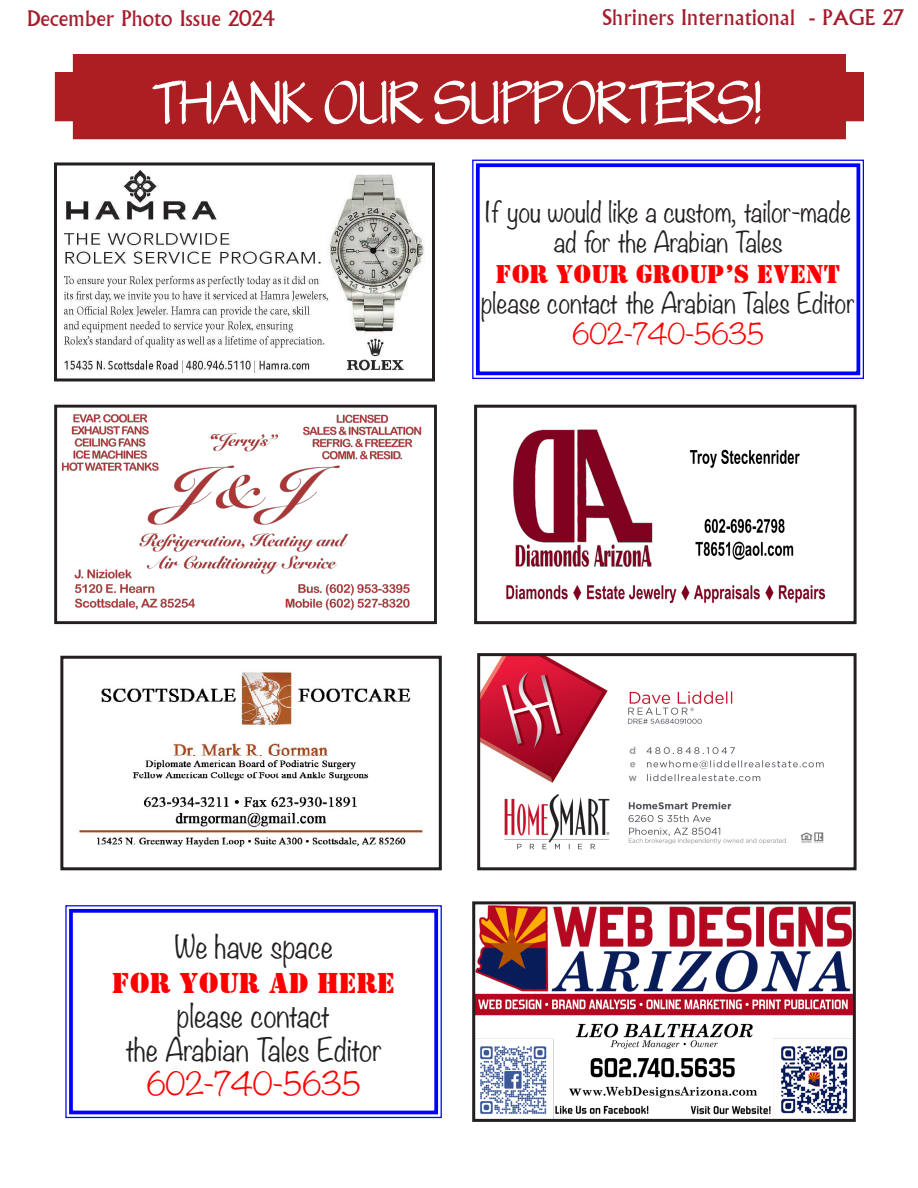
<style>
.page{position:relative;width:918px;height:1188px;background:#fff}
.page>*{position:absolute;margin:0;border:0;box-sizing:border-box;transform-origin:0 0}
.t1{font:54px "OLIVEOIL Bold";color:#fff}
.t2{font:300 28.5px "Noteworthy";color:#231f20}
.t3{font:28.5px "Stencil BT";color:#f00}
.t4{font:300 28.5px "Noteworthy";color:#f00}
.t5{font:300 25.5px/30.6px "Noteworthy";color:#231f20;text-align:center}
.t6{font:25.5px "Stencil BT";color:#f00}
.t7{font:300 25.5px "Noteworthy";color:#f00}
.t8{font:21px "Albertus";color:#a51d2c}
</style>
<div class="page">
<img style="left:476px;top:905px;width:376px;height:213px">
<div style="left:472px;top:901px;width:384px;height:221px;border:3px solid #231f20"></div>
<div style="left:55px;top:54px;width:809px;height:85px;background:#ac1e21"></div>
<img style="left:61px;top:414px;width:361px;height:197px">
<div style="left:54px;top:405px;width:383px;height:219px;border:3px solid #231f20"></div>
<img style="left:481px;top:657px;width:343px;height:193px">
<svg style="left:481px;top:657px;width:6px;height:6px"></svg>
<div style="left:477px;top:653px;width:380px;height:217px;border:3px solid #231f20"></div>
<img style="left:78px;top:672px;width:345px;height:175px">
<div style="left:60px;top:656px;width:382px;height:214px;border:3px solid #231f20"></div>
<img style="left:506px;top:429px;width:320px;height:175px">
<div style="left:474px;top:405px;width:383px;height:219px;border:3px solid #231f20"></div>
<img style="left:64px;top:169px;width:361px;height:204px">
<div style="left:54px;top:162px;width:381px;height:219px;border:3px solid #231f20"></div>
<svg style="left:65px;top:905px;width:377px;height:214px"></svg>
<div style="left:69px;top:909px;width:369px;height:205px;border:4px solid #00f"></div>
<svg style="left:472px;top:159px;width:392px;height:220px"></svg>
<div style="left:476px;top:163px;width:384px;height:212px;border:4px solid #00f"></div>
<p class="t8" style="left:27px;top:6px;width:249px">December Photo Issue 2024</p>
<p class="t8" style="left:603px;top:5px;width:303px">Shriners International - PAGE 27</p>
<p class="t1" style="left:155px;top:68px;width:611px">THANK OUR SUPPORTERS!</p>
<p class="t5" style="left:485px;top:196px;width:367px">If you would like a custom, tailor-made ad for the Arabian Tales</p>
<p class="t6" style="left:496px;top:258px;width:346px">FOR YOUR GROUP’S EVENT</p>
<p class="t5" style="left:481px;top:287px;width:375px">please contact the Arabian Tales Editor</p>
<p class="t7" style="left:572px;top:312px;width:193px">602-740-5635</p>
<p class="t2" style="left:174px;top:922px;width:160px">We have space</p>
<p class="t3" style="left:112px;top:965px;width:284px">FOR YOUR AD HERE</p>
<p class="t2" style="left:177px;top:990px;width:155px">please contact</p>
<p class="t2" style="left:125px;top:1025px;width:259px">the Arabian Tales Editor</p>
<p class="t4" style="left:147px;top:1059px;width:216px">602-740-5635</p>
</div>
